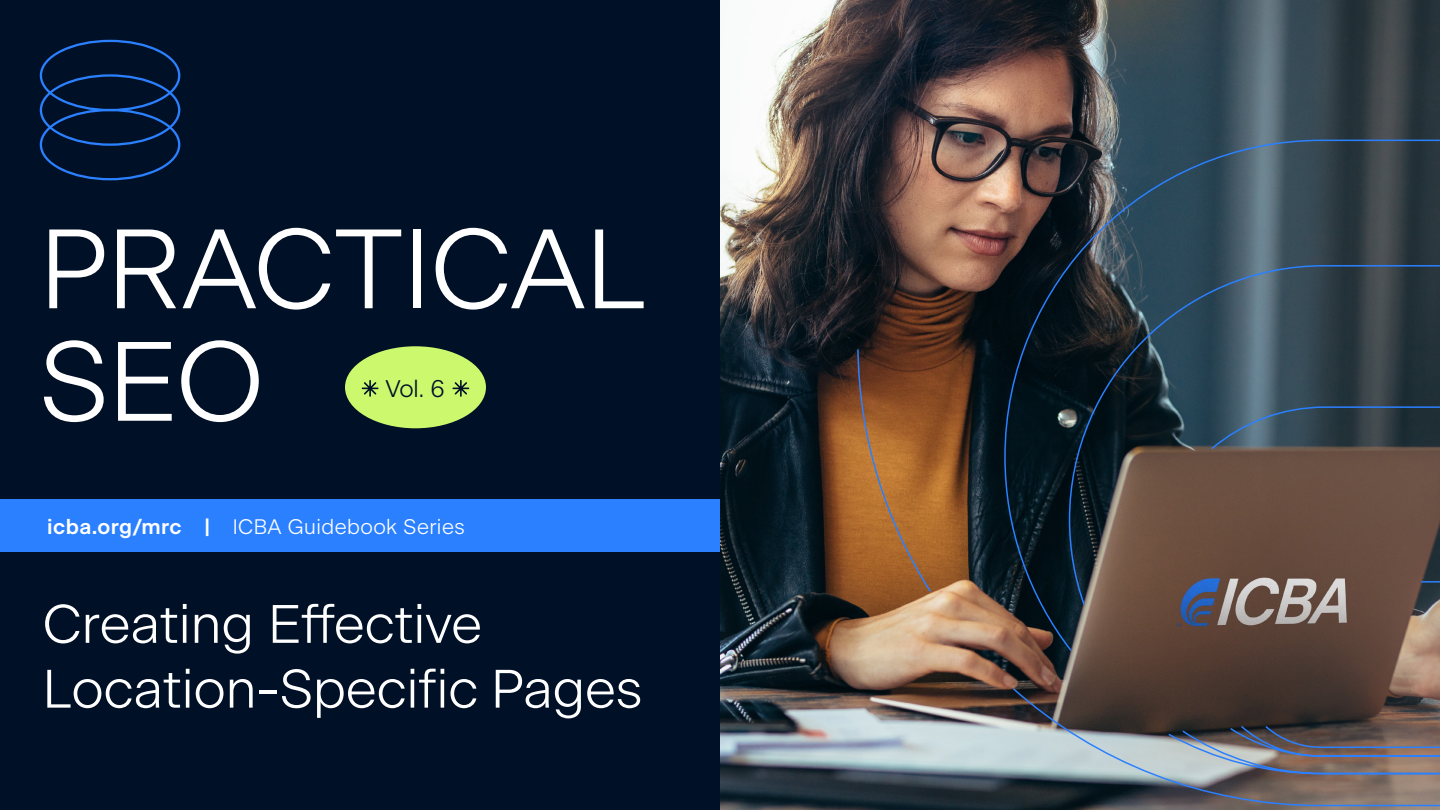
<style>
.page{position:relative;width:1440px;height:810px;background:#001026}
.page>*{position:absolute;margin:0;border:0;box-sizing:border-box;transform-origin:0 0}
.t1{font:300 112.5px/112.5px "Beausite Classic";color:#fff}
.t2{font:300 54px/64.8px "Beausite Classic";color:#fff}
.t3{font:300 24px "Beausite Classic";color:#001026}
.t4{font:300 21px "Beausite Classic";letter-spacing:.02em;color:#fff}
.s1{font-weight:600}
</style>
<div class="page">
<svg style="left:40px;top:40px;width:140px;height:140px"></svg>
<img style="left:720px;top:0;width:720px;height:810px">
<img style="left:1011px;top:687px;width:429px;height:120px">
<svg style="left:856px;top:348px;width:76px;height:245px;background:#9c5f2e"></svg>
<svg style="left:1003px;top:139px;width:437px;height:513px"></svg>
<svg style="left:1068px;top:264px;width:372px;height:343px;background:#484748"></svg>
<svg style="left:1210px;top:406px;width:230px;height:45px;background:#394a56"></svg>
<svg style="left:1421px;top:581px;width:19px;height:2px"></svg>
<div style="left:0;top:499px;width:720px;height:53px;background:#2b80ff"></div>
<div style="left:345px;top:346px;width:141px;height:82px;background:#ccf86e;border-radius:50%"></div>
<svg style="left:362px;top:380px;width:17px;height:17px"></svg>
<svg style="left:452px;top:380px;width:17px;height:17px"></svg>
<h1 class="t1" style="left:40px;top:203px;width:608px">PRACTICAL<br>SEO</h1>
<p class="t3" style="left:385px;top:370px;width:61px">Vol. 6</p>
<p class="t4" style="left:47px;top:511px;width:419px"><span class="s1">icba.org/mrc |</span> ICBA Guidebook Series</p>
<p class="t2" style="left:43px;top:587px;width:601px">Creating Effective<br>Location-Specific Pages</p>
</div>
